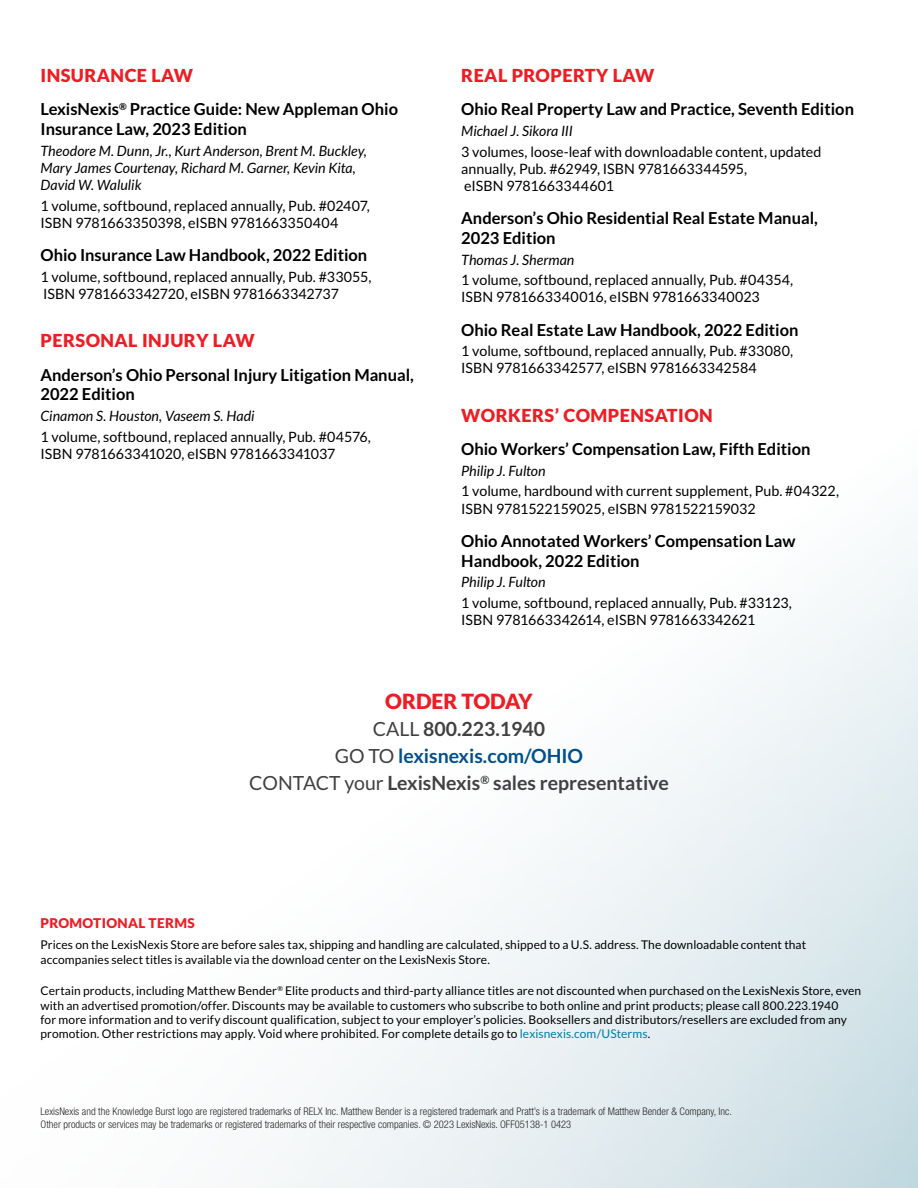
<style>
.page{position:relative;width:918px;height:1188px;background:#fff}
.page>*{position:absolute;margin:0;border:0;box-sizing:border-box;transform-origin:0 0}
.t1{font:900 21px "Lato";color:#ed1d24}
.t2{font:700 19.5px/27px "Lato";color:#414042;text-align:center}
.sub_section{font:900 18px "Lato";letter-spacing:.025em;color:#ed1d24}
.Elite_book_title{font:700 16.5px/19.8px "Lato";color:#000}
.isbn{font:14.25px/17.1px "Lato";color:#000}
.author{font:italic 14.25px/17.1px "Lato";color:#000}
.sub_section-2{font:900 13.5px "Lato";letter-spacing:.025em;color:#ed1d24}
.isbn-2{font:12px/14.4px "Lato";letter-spacing:.005em;color:#000}
.body_text{font:300 condensed 10.5px/12.6px "Helvetica Neue LT Std";color:#292829}
.s1{font-weight:400}
.s2{color:#00508d}
.s3{color:#007ba7}
</style>
<div class="page">
<svg style="left:278px;top:540px;width:640px;height:648px"></svg>
<p class="sub_section" style="left:40px;top:65px;width:154px">INSURANCE LAW</p>
<p class="Elite_book_title" style="left:40px;top:99px;width:359px">LexisNexis<sup>®</sup> Practice Guide: New Appleman Ohio<br>Insurance Law, 2023 Edition</p>
<p class="author" style="left:40px;top:142px;width:328px">Theodore M. Dunn, Jr., Kurt Anderson, Brent M. Buckley,<br>Mary James Courtenay, Richard M. Garner, Kevin Kita,<br>David W. Walulik</p>
<p class="isbn" style="left:40px;top:197px;width:331px">1 volume, softbound, replaced annually, Pub. #02407,<br>ISBN 9781663350398, eISBN 9781663350404</p>
<p class="Elite_book_title" style="left:40px;top:245px;width:328px">Ohio Insurance Law Handbook, 2022 Edition</p>
<p class="isbn" style="left:40px;top:268px;width:332px">1 volume, softbound, replaced annually, Pub. #33055,<br>ISBN 9781663342720, eISBN 9781663342737</p>
<p class="sub_section" style="left:40px;top:330px;width:216px">PERSONAL INJURY LAW</p>
<p class="Elite_book_title" style="left:40px;top:364px;width:375px">Anderson’s Ohio Personal Injury Litigation Manual,<br>2022 Edition</p>
<p class="author" style="left:40px;top:408px;width:216px">Cinamon S. Houston, Vaseem S. Hadi</p>
<p class="isbn" style="left:40px;top:428px;width:332px">1 volume, softbound, replaced annually, Pub. #04576,<br>ISBN 9781663341020, eISBN 9781663341037</p>
<p class="sub_section" style="left:461px;top:65px;width:195px">REAL PROPERTY LAW</p>
<p class="Elite_book_title" style="left:461px;top:99px;width:394px">Ohio Real Property Law and Practice, Seventh Edition</p>
<p class="author" style="left:461px;top:123px;width:113px">Michael J. Sikora III</p>
<p class="isbn" style="left:461px;top:143px;width:362px">3 volumes, loose-leaf with downloadable content, updated annually, Pub. #62949, ISBN 9781663344595,<br>eISBN 9781663344601</p>
<p class="Elite_book_title" style="left:461px;top:208px;width:358px">Anderson’s Ohio Residential Real Estate Manual,<br>2023 Edition</p>
<p class="author" style="left:461px;top:251px;width:115px">Thomas J. Sherman</p>
<p class="isbn" style="left:461px;top:271px;width:334px">1 volume, softbound, replaced annually, Pub. #04354,<br>ISBN 9781663340016, eISBN 9781663340023</p>
<p class="Elite_book_title" style="left:461px;top:319px;width:339px">Ohio Real Estate Law Handbook, 2022 Edition</p>
<p class="isbn" style="left:461px;top:342px;width:334px">1 volume, softbound, replaced annually, Pub. #33080,<br>ISBN 9781663342577, eISBN 9781663342584</p>
<p class="sub_section" style="left:461px;top:405px;width:253px">WORKERS’ COMPENSATION</p>
<p class="Elite_book_title" style="left:461px;top:439px;width:351px">Ohio Workers’ Compensation Law, Fifth Edition</p>
<p class="author" style="left:461px;top:463px;width:86px">Philip J. Fulton</p>
<p class="isbn" style="left:461px;top:483px;width:379px">1 volume, hardbound with current supplement, Pub. #04322,<br>ISBN 9781522159025, eISBN 9781522159032</p>
<p class="Elite_book_title" style="left:461px;top:531px;width:336px">Ohio Annotated Workers’ Compensation Law<br>Handbook, 2022 Edition</p>
<p class="author" style="left:461px;top:574px;width:86px">Philip J. Fulton</p>
<p class="isbn" style="left:461px;top:594px;width:332px">1 volume, softbound, replaced annually, Pub. #33123,<br>ISBN 9781663342614, eISBN 9781663342621</p>
<p class="t1" style="left:385px;top:689px;width:149px">ORDER TODAY</p>
<p class="t2" style="left:249px;top:715px;width:421px"><span class="s1">CALL</span> 800.223.1940<br><span class="s1">GO TO</span> <span class="s2">lexisnexis.com/OHIO<br></span><span class="s1">CONTACT your</span> LexisNexis<sup>®</sup> sales representative</p>
<p class="sub_section-2" style="left:40px;top:915px;width:156px">PROMOTIONAL TERMS</p>
<p class="isbn-2" style="left:40px;top:938px;width:767px">Prices on the LexisNexis Store are before sales tax, shipping and handling are calculated, shipped to a U.S. address. The downloadable content that accompanies select titles is available via the download center on the LexisNexis Store.</p>
<p class="isbn-2" style="left:40px;top:984px;width:822px">Certain products, including Matthew Bender<sup>®</sup> Elite products and third-party alliance titles are not discounted when purchased on the LexisNexis Store, even with an advertised promotion/offer. Discounts may be available to customers who subscribe to both online and print products; please call 800.223.1940<br>for more information and to verify discount qualification, subject to your employer’s policies. Booksellers and distributors/resellers are excluded from any promotion. Other restrictions may apply. Void where prohibited. For complete details go to <span class="s3">lexisnexis.com/USterms</span>.</p>
<p class="body_text" style="left:40px;top:1105px;width:693px">LexisNexis and the Knowledge Burst logo are registered trademarks of RELX Inc. Matthew Bender is a registered trademark and Pratt’s is a trademark of Matthew Bender &amp; Company, Inc.<br>Other products or services may be trademarks or registered trademarks of their respective companies. © 2023 LexisNexis. OFF05138-1 0423</p>
</div>
